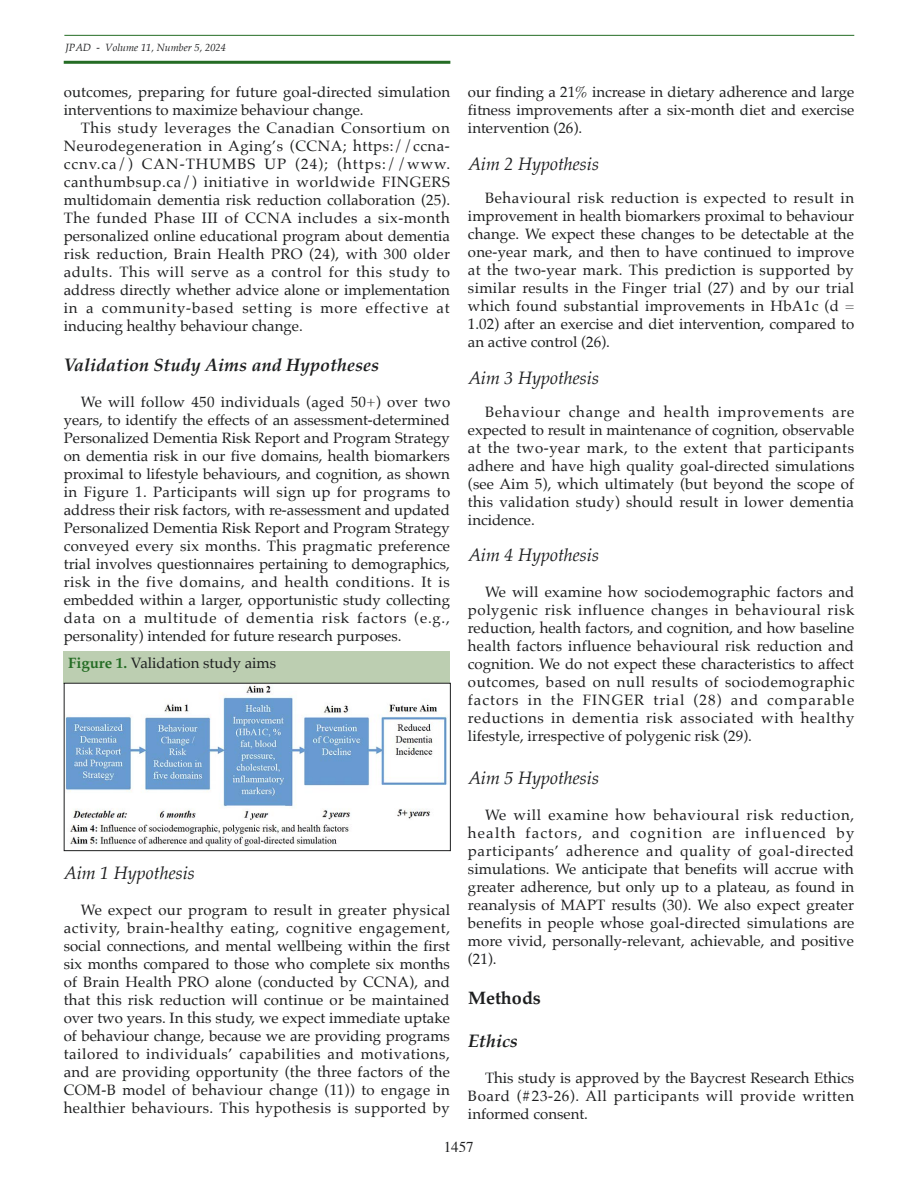
<style>
.page{position:relative;width:918px;height:1188px;background:#fff}
.page>*{position:absolute;margin:0;border:0;box-sizing:border-box;transform-origin:0 0}
.t1{font:italic 18px "Palatino";color:#1d1e1f}
.t2{font:italic 700 18px "Palatino";color:#1d1e1f}
.t3{font:700 18px "Palatino";color:#1d1e1f}
.t4{font:15px/18px "Palatino";color:#1d1e1f;text-align:justify}
.t5{font:15px "Times";color:#1d1e1f}
.t6{font:italic 10.5px "Palatino";color:#1d1e1f}
.s1{font-weight:700;color:#246c24}
</style>
<div class="page">
<hr style="left:64px;top:35px;width:790px;height:1px;background:#246c24">
<hr style="left:64px;top:61px;width:386px;height:3px;background:#246c24">
<div style="left:64px;top:651px;width:386px;height:32px;background:#bcceb1"></div>
<img style="left:66px;top:685px;width:381px;height:162px">
<div style="left:64px;top:683px;width:387px;height:168px;border:1px solid #1d1e1f"></div>
<p class="t6" style="left:66px;top:38px;width:162px">JPAD - Volume 11, Number 5, 2024</p>
<p class="t4" style="left:64px;top:83px;width:388px">outcomes, preparing for future goal-directed simulation interventions to maximize behaviour change.</p>
<p class="t4" style="left:64px;top:119px;width:388px;text-indent:17px">This study leverages the Canadian Consortium on Neurodegeneration in Aging’s (CCNA; https://ccna&shy;ccnv.ca/) CAN-THUMBS UP (24); (https://www. canthumbsup.ca/) initiative in worldwide FINGERS multidomain dementia risk reduction collaboration (25).<br>The funded Phase III of CCNA includes a six-month personalized online educational program about dementia risk reduction, Brain Health PRO (24), with 300 older adults. This will serve as a control for this study to address directly whether advice alone or implementation in a community-based setting is more effective at inducing healthy behaviour change.</p>
<p class="t2" style="left:64px;top:350px;width:317px">Validation Study Aims and Hypotheses</p>
<p class="t4" style="left:64px;top:393px;width:388px;text-indent:17px">We will follow 450 individuals (aged 50+) over two years, to identify the effects of an assessment-determined Personalized Dementia Risk Report and Program Strategy on dementia risk in our five domains, health biomarkers proximal to lifestyle behaviours, and cognition, as shown in Figure 1. Participants will sign up for programs to address their risk factors, with re-assessment and updated Personalized Dementia Risk Report and Program Strategy conveyed every six months. This pragmatic preference trial involves questionnaires pertaining to demographics, risk in the five domains, and health conditions. It is embedded within a larger, opportunistic study collecting data on a multitude of dementia risk factors (e.g., personality) intended for future research purposes.</p>
<p class="t4" style="left:68px;top:654px;width:210px"><span class="s1">Figure 1.</span> Validation study aims</p>
<p class="t1" style="left:64px;top:857px;width:133px">Aim 1 Hypothesis</p>
<p class="t4" style="left:64px;top:900px;width:388px;text-indent:17px">We expect our program to result in greater physical activity, brain-healthy eating, cognitive engagement, social connections, and mental wellbeing within the first six months compared to those who complete six months of Brain Health PRO alone (conducted by CCNA), and that this risk reduction will continue or be maintained over two years. In this study, we expect immediate uptake of behaviour change, because we are providing programs tailored to individuals’ capabilities and motivations, and are providing opportunity (the three factors of the COM-B model of behaviour change (11)) to engage in healthier behaviours. This hypothesis is supported by</p>
<p class="t4" style="left:468px;top:83px;width:388px">our finding a 21% increase in dietary adherence and large fitness improvements after a six-month diet and exercise intervention (26).</p>
<p class="t1" style="left:468px;top:149px;width:133px">Aim 2 Hypothesis</p>
<p class="t4" style="left:468px;top:189px;width:388px;text-indent:17px">Behavioural risk reduction is expected to result in improvement in health biomarkers proximal to behaviour change. We expect these changes to be detectable at the one-year mark, and then to have continued to improve at the two-year mark. This prediction is supported by similar results in the Finger trial (27) and by our trial which found substantial improvements in HbA1c (d = 1.02) after an exercise and diet intervention, compared to an active control (26).</p>
<p class="t1" style="left:468px;top:362px;width:133px">Aim 3 Hypothesis</p>
<p class="t4" style="left:468px;top:402px;width:388px;text-indent:17px">Behaviour change and health improvements are expected to result in maintenance of cognition, observable at the two-year mark, to the extent that participants adhere and have high quality goal-directed simulations (see Aim 5), which ultimately (but beyond the scope of this validation study) should result in lower dementia incidence.</p>
<p class="t1" style="left:468px;top:540px;width:133px">Aim 4 Hypothesis</p>
<p class="t4" style="left:468px;top:583px;width:388px;text-indent:17px">We will examine how sociodemographic factors and polygenic risk influence changes in behavioural risk reduction, health factors, and cognition, and how baseline health factors influence behavioural risk reduction and cognition. We do not expect these characteristics to affect outcomes, based on null results of sociodemographic factors in the FINGER trial (28) and comparable reductions in dementia risk associated with healthy lifestyle, irrespective of polygenic risk (29).</p>
<p class="t1" style="left:468px;top:763px;width:133px">Aim 5 Hypothesis</p>
<p class="t4" style="left:468px;top:806px;width:388px;text-indent:17px">We will examine how behavioural risk reduction, health factors, and cognition are influenced by participants’ adherence and quality of goal-directed simulations. We anticipate that benefits will accrue with greater adherence, but only up to a plateau, as found in reanalysis of MAPT results (30). We also expect greater benefits in people whose goal-directed simulations are more vivid, personally-relevant, achievable, and positive (21).</p>
<p class="t3" style="left:468px;top:982px;width:74px">Methods</p>
<p class="t2" style="left:468px;top:1026px;width:51px">Ethics</p>
<p class="t4" style="left:468px;top:1069px;width:388px;text-indent:17px">This study is approved by the Baycrest Research Ethics Board (#23-26). All participants will provide written informed consent.</p>
<p class="t5" style="left:444px;top:1132px;width:31px">1457</p>
</div>
